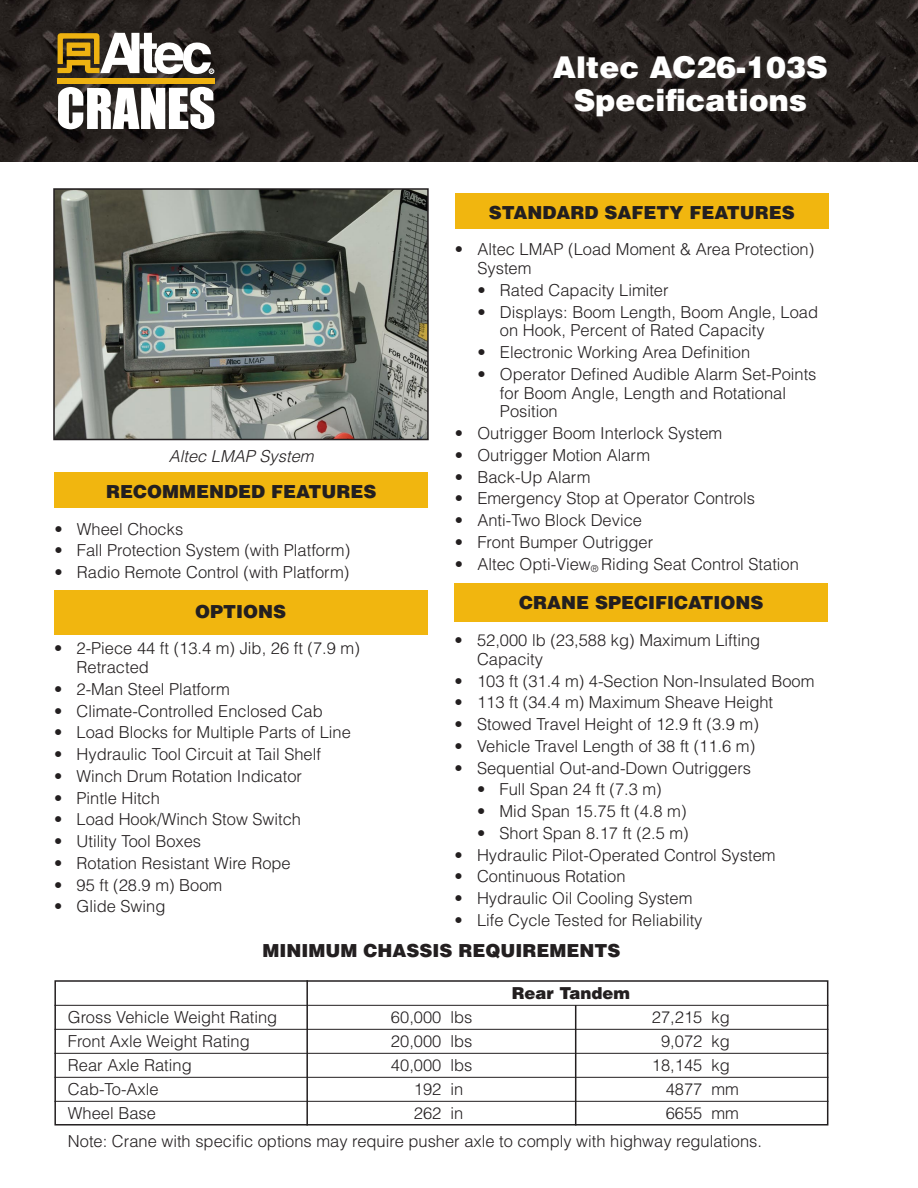
<style>
.page{position:relative;width:918px;height:1188px;background:#fff}
.page>*{position:absolute;margin:0;border:0;box-sizing:border-box;transform-origin:0 0}
.Headline{font:900 30px/33px "Helvetica";color:#fff;text-align:center}
.Subhead{font:900 18px "Helvetica";color:#231f20}
.Body_text{font:300 16.5px/18.8px "Helvetica";color:#231f20}
.Body_text-2{font:italic 300 16.5px "Helvetica";color:#231f20}
.Body_text-3{font:900 16.5px "Helvetica";color:#231f20}
</style>
<div class="page">
<img style="left:0;top:0;width:918px;height:162px">
<div style="left:54px;top:980px;width:774px;height:146px;border:2px solid #231f20"></div>
<hr style="left:54px;top:1005px;width:774px;height:1px;background:#231f20">
<hr style="left:54px;top:1029px;width:774px;height:1px;background:#231f20">
<hr style="left:54px;top:1053px;width:774px;height:1px;background:#231f20">
<hr style="left:54px;top:1077px;width:774px;height:1px;background:#231f20">
<hr style="left:54px;top:1101px;width:774px;height:1px;background:#231f20">
<hr style="left:575px;top:1005px;width:1px;height:121px;background:#231f20">
<hr style="left:306px;top:980px;width:2px;height:146px;background:#231f20">
<div style="left:455px;top:583px;width:373px;height:39px;background:#f1b60f"></div>
<div style="left:54px;top:472px;width:374px;height:36px;background:#f1b60f"></div>
<div style="left:455px;top:194px;width:373px;height:36px;background:#f1b60f"></div>
<img style="left:56px;top:191px;width:370px;height:246px">
<div style="left:53px;top:188px;width:376px;height:252px;border:2px solid #231f20"></div>
<div style="left:54px;top:590px;width:374px;height:44px;background:#f1b60f"></div>
<svg style="left:58px;top:33px;width:156px;height:42px"></svg>
<div style="left:57px;top:78px;width:158px;height:6px;background:#eeb211"></div>
<svg style="left:58px;top:87px;width:156px;height:42px"></svg>
<p class="Body_text-2" style="left:169px;top:445px;width:146px">Altec LMAP System</p>
<p class="Subhead" style="left:106px;top:480px;width:272px">RECOMMENDED FEATURES</p>
<p class="Body_text" style="left:54px;top:519px;width:130px">• Wheel Chocks</p>
<p class="Body_text" style="left:54px;top:541px;width:297px">• Fall Protection System (with Platform)</p>
<p class="Body_text" style="left:54px;top:562px;width:296px">• Radio Remote Control (with Platform)</p>
<p class="Subhead" style="left:195px;top:599px;width:92px">OPTIONS</p>
<p class="Body_text" style="left:76px;top:639px;width:285px;text-indent:-22px">• 2-Piece 44 ft (13.4 m) Jib, 26 ft (7.9 m)<br>Retracted</p>
<p class="Body_text" style="left:54px;top:679px;width:177px">• 2-Man Steel Platform</p>
<p class="Body_text" style="left:54px;top:701px;width:270px">• Climate-Controlled Enclosed Cab</p>
<p class="Body_text" style="left:54px;top:723px;width:298px">• Load Blocks for Multiple Parts of Line</p>
<p class="Body_text" style="left:54px;top:744px;width:269px">• Hydraulic Tool Circuit at Tail Shelf</p>
<p class="Body_text" style="left:54px;top:766px;width:250px">• Winch Drum Rotation Indicator</p>
<p class="Body_text" style="left:54px;top:788px;width:107px">• Pintle Hitch</p>
<p class="Body_text" style="left:54px;top:810px;width:249px">• Load Hook/Winch Stow Switch</p>
<p class="Body_text" style="left:54px;top:831px;width:149px">• Utility Tool Boxes</p>
<p class="Body_text" style="left:54px;top:853px;width:238px">• Rotation Resistant Wire Rope</p>
<p class="Body_text" style="left:54px;top:875px;width:170px">• 95 ft (28.9 m) Boom</p>
<p class="Body_text" style="left:54px;top:897px;width:113px">• Glide Swing</p>
<p class="Headline" style="left:553px;top:50px;width:277px">Altec AC26-103S<br>Specifications</p>
<p class="Subhead" style="left:489px;top:200px;width:308px">STANDARD SAFETY FEATURES</p>
<p class="Body_text" style="left:477px;top:240px;width:338px;text-indent:-22px">• Altec LMAP (Load Moment &amp; Area Protection)<br>System</p>
<p class="Body_text" style="left:477px;top:280px;width:193px">• Rated Capacity Limiter</p>
<p class="Body_text" style="left:500px;top:302px;width:320px;text-indent:-22px">• Displays: Boom Length, Boom Angle, Load on Hook, Percent of Rated Capacity</p>
<p class="Body_text" style="left:477px;top:342px;width:274px">• Electronic Working Area Definition</p>
<p class="Body_text" style="left:500px;top:364px;width:318px;text-indent:-22px">• Operator Defined Audible Alarm Set-Points for Boom Angle, Length and Rotational<br>Position</p>
<p class="Body_text" style="left:455px;top:423px;width:269px">• Outrigger Boom Interlock System</p>
<p class="Body_text" style="left:455px;top:445px;width:197px">• Outrigger Motion Alarm</p>
<p class="Body_text" style="left:455px;top:467px;width:137px">• Back-Up Alarm</p>
<p class="Body_text" style="left:455px;top:489px;width:302px">• Emergency Stop at Operator Controls</p>
<p class="Body_text" style="left:455px;top:510px;width:189px">• Anti-Two Block Device</p>
<p class="Body_text" style="left:455px;top:532px;width:200px">• Front Bumper Outrigger</p>
<p class="Body_text" style="left:455px;top:554px;width:346px">• Altec Opti-View<sub>®</sub> Riding Seat Control Station</p>
<p class="Subhead" style="left:519px;top:591px;width:246px">CRANE SPECIFICATIONS</p>
<p class="Body_text" style="left:477px;top:630px;width:285px;text-indent:-22px">• 52,000 lb (23,588 kg) Maximum Lifting<br>Capacity</p>
<p class="Body_text" style="left:455px;top:671px;width:361px">• 103 ft (31.4 m) 4-Section Non-Insulated Boom</p>
<p class="Body_text" style="left:455px;top:693px;width:320px">• 113 ft (34.4 m) Maximum Sheave Height</p>
<p class="Body_text" style="left:455px;top:714px;width:306px">• Stowed Travel Height of 12.9 ft (3.9 m)</p>
<p class="Body_text" style="left:455px;top:736px;width:302px">• Vehicle Travel Length of 38 ft (11.6 m)</p>
<p class="Body_text" style="left:455px;top:758px;width:298px">• Sequential Out-and-Down Outriggers</p>
<p class="Body_text" style="left:477px;top:780px;width:186px">• Full Span 24 ft (7.3 m)</p>
<p class="Body_text" style="left:477px;top:801px;width:211px">• Mid Span 15.75 ft (4.8 m)</p>
<p class="Body_text" style="left:477px;top:823px;width:213px">• Short Span 8.17 ft (2.5 m)</p>
<p class="Body_text" style="left:455px;top:845px;width:323px">• Hydraulic Pilot-Operated Control System</p>
<p class="Body_text" style="left:455px;top:867px;width:173px">• Continuous Rotation</p>
<p class="Body_text" style="left:455px;top:888px;width:239px">• Hydraulic Oil Cooling System</p>
<p class="Body_text" style="left:455px;top:910px;width:250px">• Life Cycle Tested for Reliability</p>
<p class="Subhead" style="left:262px;top:939px;width:359px">MINIMUM CHASSIS REQUIREMENTS</p>
<p class="Body_text-3" style="left:512px;top:982px;width:120px">Rear Tandem</p>
<p class="Body_text" style="left:68px;top:1007px;width:211px">Gross Vehicle Weight Rating</p>
<p class="Body_text" style="left:391px;top:1007px;width:83px">60,000 lbs</p>
<p class="Body_text" style="left:652px;top:1007px;width:79px">27,215 kg</p>
<p class="Body_text" style="left:68px;top:1031px;width:183px">Front Axle Weight Rating</p>
<p class="Body_text" style="left:391px;top:1031px;width:83px">20,000 lbs</p>
<p class="Body_text" style="left:661px;top:1031px;width:70px">9,072 kg</p>
<p class="Body_text" style="left:68px;top:1055px;width:125px">Rear Axle Rating</p>
<p class="Body_text" style="left:391px;top:1055px;width:83px">40,000 lbs</p>
<p class="Body_text" style="left:652px;top:1055px;width:79px">18,145 kg</p>
<p class="Body_text" style="left:68px;top:1079px;width:92px">Cab-To-Axle</p>
<p class="Body_text" style="left:414px;top:1079px;width:51px">192 in</p>
<p class="Body_text" style="left:666px;top:1079px;width:75px">4877 mm</p>
<p class="Body_text" style="left:68px;top:1103px;width:90px">Wheel Base</p>
<p class="Body_text" style="left:414px;top:1103px;width:51px">262 in</p>
<p class="Body_text" style="left:666px;top:1103px;width:75px">6655 mm</p>
<p class="Body_text" style="left:68px;top:1132px;width:696px">Note: Crane with specific options may require pusher axle to comply with highway regulations.</p>
</div>
